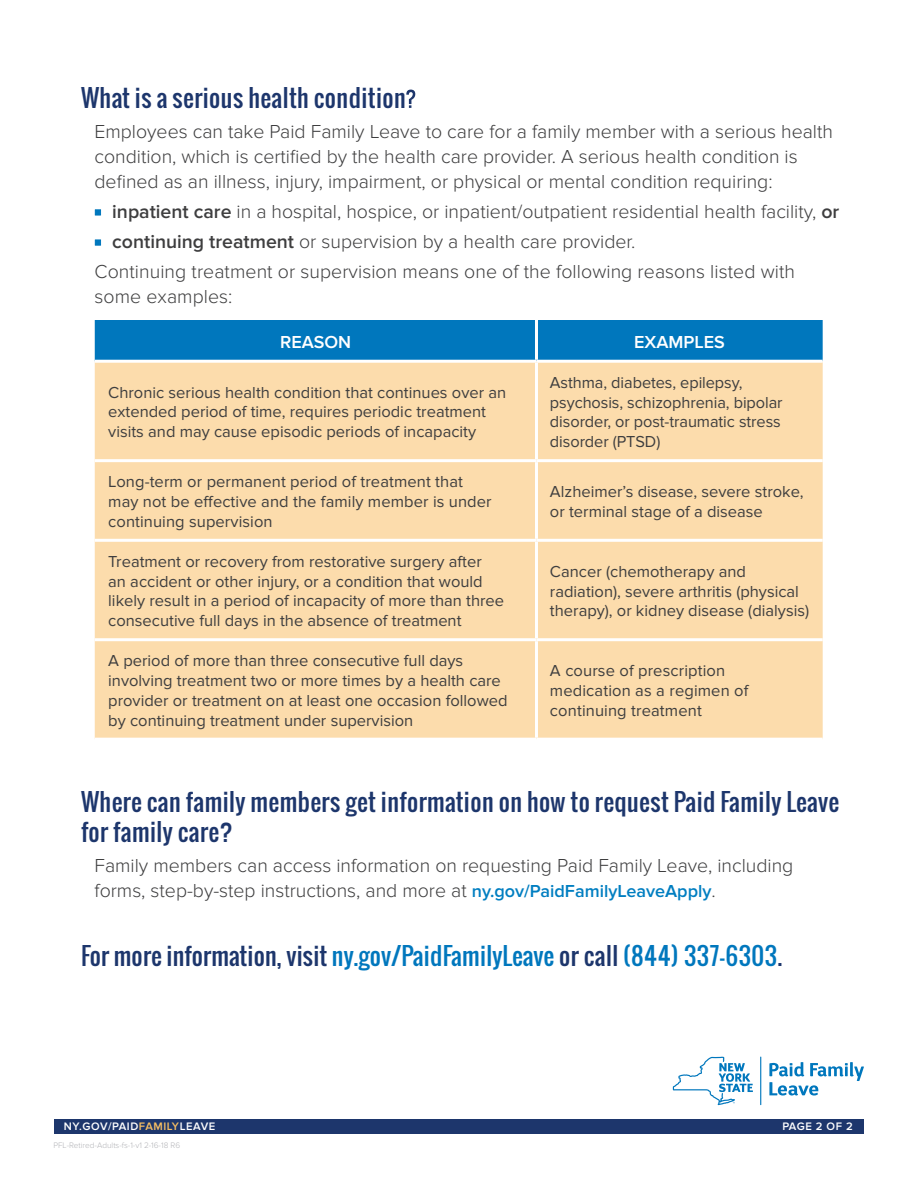
<style>
.page{position:relative;width:918px;height:1188px;background:#fff}
.page>*{position:absolute;margin:0;border:0;box-sizing:border-box;transform-origin:0 0}
.PFL_Question_-_Magni{font:24px/30px "Oswald";letter-spacing:.02em;color:#1d366c}
.t1{font:24px "Oswald";letter-spacing:.01em;color:#0077bd}
.PFL_Body_Copy_-_Magn{font:300 19.5px/24.8px "Proxima Nova";color:#3e3e3f}
.t2{font:600 18px "Proxima Nova";color:#fff}
.t3{font:16.5px/19.8px "Proxima Nova";color:#3e3e3f}
.t4{font:600 11.25px "Proxima Nova";letter-spacing:.05em;color:#fff}
.t5{font:300 8.25px "Proxima Nova";color:#b2b3b7}
.s1{font-family:"Arial";font-weight:700;color:#0077bd}
.s2{font-weight:600}
.s3{font-weight:600;font-size:18px;color:#007ec1}
.s4{color:#1d366c}
.s5{color:#f9c063}
</style>
<div class="page">
<div style="left:54px;top:1119px;width:810px;height:15px;background:#1d366c"></div>
<svg style="left:406px;top:90px;width:9px;height:18px"></svg>
<svg style="left:95px;top:209px;width:6px;height:6px"></svg>
<svg style="left:95px;top:240px;width:6px;height:6px"></svg>
<svg style="left:769px;top:1062px;width:95px;height:34px"></svg>
<svg style="left:673px;top:1057px;width:80px;height:48px"></svg>
<hr style="left:760px;top:1057px;width:1px;height:48px;background:#0077bd">
<div style="left:95px;top:320px;width:728px;height:40px;background:#0077bd"></div>
<div style="left:95px;top:363px;width:728px;height:375px;background:#fcdcac"></div>
<hr style="left:535px;top:320px;width:3px;height:40px;background:#fff">
<hr style="left:535px;top:363px;width:3px;height:96px;background:#fff">
<hr style="left:95px;top:459px;width:441px;height:3px;background:#fff">
<hr style="left:536px;top:459px;width:287px;height:3px;background:#fff">
<hr style="left:535px;top:462px;width:3px;height:77px;background:#fff">
<hr style="left:95px;top:539px;width:441px;height:3px;background:#fff">
<hr style="left:536px;top:539px;width:287px;height:3px;background:#fff">
<hr style="left:535px;top:542px;width:3px;height:96px;background:#fff">
<hr style="left:95px;top:638px;width:441px;height:3px;background:#fff">
<hr style="left:536px;top:638px;width:287px;height:3px;background:#fff">
<hr style="left:535px;top:641px;width:3px;height:97px;background:#fff">
<p class="PFL_Question_-_Magni" style="left:81px;top:82px;width:326px">What is a serious health condition</p>
<p class="PFL_Body_Copy_-_Magn" style="left:94px;top:119px;width:740px">Employees can take Paid Family Leave to care for a family member with a serious health condition, which is certified by the health care provider. A serious health condition is defined as an illness, injury, impairment, or physical or mental condition requiring:</p>
<p class="PFL_Body_Copy_-_Magn" style="left:94px;top:199px;width:746px"><span class="s1">▪</span> <span class="s2">inpatient care</span> in a hospital, hospice, or inpatient/outpatient residential health facility, <span class="s2">or</span></p>
<p class="PFL_Body_Copy_-_Magn" style="left:94px;top:229px;width:542px"><span class="s1">▪</span> <span class="s2">continuing treatment</span> or supervision by a health care provider.</p>
<p class="PFL_Body_Copy_-_Magn" style="left:94px;top:259px;width:702px">Continuing treatment or supervision means one of the following reasons listed with some examples:</p>
<p class="t2" style="left:280px;top:331px;width:73px">REASON</p>
<p class="t2" style="left:634px;top:331px;width:92px">EXAMPLES</p>
<p class="t3" style="left:108px;top:383px;width:399px">Chronic serious health condition that continues over an extended period of time, requires periodic treatment visits and may cause episodic periods of incapacity</p>
<p class="t3" style="left:550px;top:373px;width:234px">Asthma, diabetes, epilepsy, psychosis, schizophrenia, bipolar disorder, or post-traumatic stress disorder (PTSD)</p>
<p class="t3" style="left:108px;top:472px;width:385px">Long-term or permanent period of treatment that may not be effective and the family member is under continuing supervision</p>
<p class="t3" style="left:550px;top:482px;width:255px">Alzheimer’s disease, severe stroke, or terminal stage of a disease</p>
<p class="t3" style="left:108px;top:552px;width:397px">Treatment or recovery from restorative surgery after<br>an accident or other injury, or a condition that would likely result in a period of incapacity of more than three consecutive full days in the absence of treatment</p>
<p class="t3" style="left:550px;top:562px;width:261px">Cancer (chemotherapy and radiation), severe arthritis (physical therapy), or kidney disease (dialysis)</p>
<p class="t3" style="left:108px;top:651px;width:401px">A period of more than three consecutive full days involving treatment two or more times by a health care provider or treatment on at least one occasion followed by continuing treatment under supervision</p>
<p class="t3" style="left:550px;top:661px;width:200px">A course of prescription medication as a regimen of continuing treatment</p>
<p class="PFL_Question_-_Magni" style="left:81px;top:787px;width:760px">Where can family members get information on how to request Paid Family Leave for family care?</p>
<p class="PFL_Body_Copy_-_Magn" style="left:94px;top:854px;width:700px">Family members can access information on requesting Paid Family Leave, including forms, step-by-step instructions, and more at <span class="s3">ny.gov/PaidFamilyLeaveApply</span>.</p>
<p class="t1" style="left:81px;top:937px;width:703px"><span class="s4">For more information, visit</span> ny.gov/PaidFamilyLeave <span class="s4">or call</span> (844) 337-6303<span class="s4">.</span></p>
<p class="t4" style="left:64px;top:1120px;width:153px">NY.GOV/PAID<span class="s5">FAMILY</span>LEAVE</p>
<p class="t4" style="left:782px;top:1120px;width:72px">PAGE 2 OF 2</p>
<p class="t5" style="left:53px;top:1140px;width:128px">PFL-Retired-Adults-fs-1-v1 2-16-18 R6</p>
</div>
